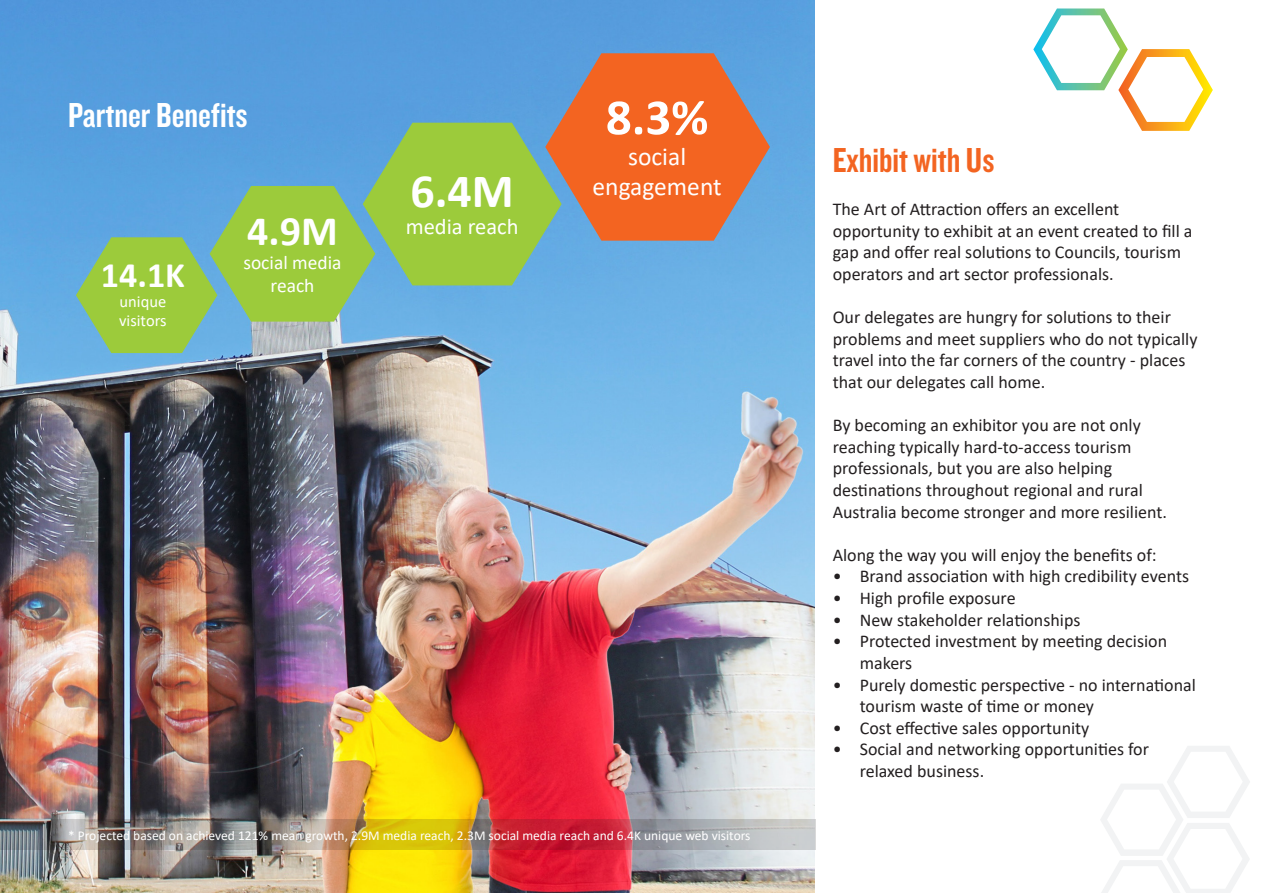
<style>
.page{position:relative;width:1263px;height:893px;background:#fff}
.page>*{position:absolute;margin:0;border:0;box-sizing:border-box;transform-origin:0 0}
.t1{font:700 51px "Calibri";color:#fff}
.t2{font:700 48px "Calibri";color:#fff}
.t3{font:700 42px "Calibri";color:#fff}
.t4{font:36px "Knockout HTF49 Liteweight";color:#fff}
.t5{font:36px "Knockout HTF49 Liteweight";color:#f36421}
.t6{font:700 36px "Calibri";color:#fff}
.t7{font:25.5px/30.6px "Calibri";color:#fff;text-align:center}
.t8{font:22.5px "Calibri";color:#fff}
.t9{font:19.5px/23.4px "Calibri";color:#fff;text-align:center}
.t10{font:18px/21.6px "Calibri";color:#231f20}
.t11{font:16.5px/19.8px "Calibri";color:#fff}
.t12{font:13.5px "Calibri";color:#fff}
</style>
<div class="page">
<img style="left:0;top:0;width:815px;height:893px">
<svg style="left:1100px;top:746px;width:150px;height:147px"></svg>
<img style="left:0;top:819px;width:815px;height:31px">
<svg style="left:1033px;top:9px;width:180px;height:122px"></svg>
<svg style="left:76px;top:53px;width:694px;height:300px;background:#85a599"></svg>
<p class="t4" style="left:68px;top:97px;width:181px">Partner Benefits</p>
<p class="t6" style="left:101px;top:249px;width:86px">14.1K</p>
<p class="t11" style="left:119px;top:291px;width:49px">unique visitors</p>
<p class="t3" style="left:247px;top:202px;width:92px">4.9M</p>
<p class="t9" style="left:243px;top:250px;width:100px">social media reach</p>
<p class="t2" style="left:410px;top:157px;width:105px">6.4M</p>
<p class="t8" style="left:406px;top:211px;width:114px">media reach</p>
<p class="t1" style="left:606px;top:81px;width:104px">8.3%</p>
<p class="t7" style="left:593px;top:140px;width:131px">social engagement</p>
<p class="t12" style="left:68px;top:826px;width:684px">* Projected based on achieved 121% mean growth, 2.9M media reach, 2.3M social media reach and 6.4K unique web visitors</p>
<p class="t5" style="left:833px;top:142px;width:163px">Exhibit with Us</p>
<p class="t10" style="left:833px;top:198px;width:361px">The Art of Attraction offers an excellent opportunity to exhibit at an event created to fill a gap and offer real solutions to Councils, tourism operators and art sector professionals.</p>
<p class="t10" style="left:833px;top:306px;width:366px">Our delegates are hungry for solutions to their problems and meet suppliers who do not typically travel into the far corners of the country - places that our delegates call home.</p>
<p class="t10" style="left:833px;top:414px;width:336px">By becoming an exhibitor you are not only reaching typically hard-to-access tourism professionals, but you are also helping destinations throughout regional and rural Australia become stronger and more resilient.</p>
<p class="t10" style="left:833px;top:544px;width:325px">Along the way you will enjoy the benefits of:</p>
<p class="t10" style="left:833px;top:565px;width:358px">• Brand association with high credibility events</p>
<p class="t10" style="left:833px;top:587px;width:184px">• High profile exposure</p>
<p class="t10" style="left:833px;top:608px;width:249px">• New stakeholder relationships</p>
<p class="t10" style="left:860px;top:630px;width:309px;text-indent:-27px">• Protected investment by meeting decision makers</p>
<p class="t10" style="left:860px;top:673px;width:338px;text-indent:-27px">• Purely domestic perspective - no international tourism waste of time or money</p>
<p class="t10" style="left:833px;top:716px;width:258px">• Cost effective sales opportunity</p>
<p class="t10" style="left:860px;top:738px;width:291px;text-indent:-27px">• Social and networking opportunities for relaxed business.</p>
</div>
